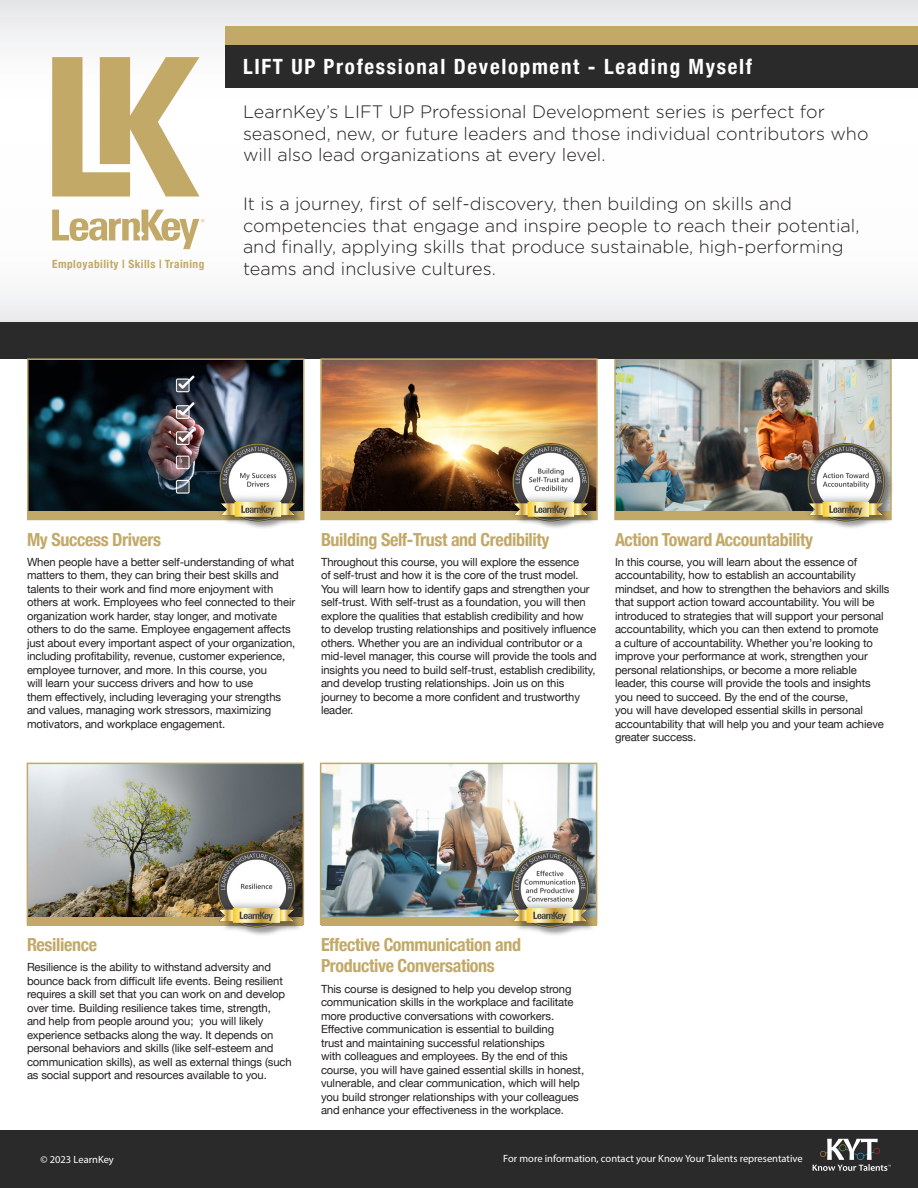
<style>
.page{position:relative;width:918px;height:1188px;background:#fff}
.page>*{position:absolute;margin:0;border:0;box-sizing:border-box;transform-origin:0 0}
.t1{font:700 condensed 21px "Helvetica Neue";letter-spacing:.08em;color:#fff}
.t2{font:300 18px/21.6px "Gotham Rounded";color:#231f20}
.Packages{font:700 condensed 18px "Helvetica Neue";letter-spacing:-.02em;color:#c2a968}
.t3{font:700 condensed 11.4px "Helvetica Neue";letter-spacing:.04em;color:#c2a968}
.body{font:11.25px/13.5px "Helvetica Neue";letter-spacing:-.01em;color:#231f20}
.t4{font:10.5px "Myriad Pro";color:#fff}
</style>
<div class="page">
<div style="left:0;top:1130px;width:918px;height:58px;background:#2a2a2a"></div>
<img style="left:617px;top:361px;width:272px;height:150px">
<div style="left:614px;top:358px;width:278px;height:162px;border:2px solid #c2a968"></div>
<svg style="left:0;top:0;width:918px;height:322px"></svg>
<div style="left:226px;top:45px;width:692px;height:42px;background:#2a2a2a"></div>
<div style="left:226px;top:26px;width:692px;height:19px;background:#c2a968"></div>
<div style="left:0;top:322px;width:918px;height:37px;background:#2a2a2a"></div>
<img style="left:30px;top:361px;width:271px;height:150px">
<div style="left:27px;top:358px;width:277px;height:162px;border:2px solid #c2a968"></div>
<img style="left:323px;top:361px;width:272px;height:150px">
<div style="left:320px;top:358px;width:278px;height:162px;border:2px solid #c2a968"></div>
<div style="left:615px;top:511px;width:276px;height:9px;background:#c2a968"></div>
<div style="left:27px;top:511px;width:276px;height:9px;background:#c2a968"></div>
<img style="left:30px;top:766px;width:271px;height:151px">
<div style="left:27px;top:763px;width:277px;height:162px;border:2px solid #c2a968"></div>
<div style="left:27px;top:917px;width:276px;height:8px;background:#c2a968"></div>
<div style="left:321px;top:511px;width:276px;height:9px;background:#c2a968"></div>
<div style="left:219px;top:445px;width:87px;height:86px;background:#231f20;opacity:.45"></div>
<img style="left:211px;top:444px;width:93px;height:80px">
<img style="left:323px;top:766px;width:271px;height:151px">
<div style="left:320px;top:763px;width:277px;height:162px;border:2px solid #c2a968"></div>
<div style="left:321px;top:917px;width:276px;height:8px;background:#c2a968"></div>
<div style="left:513px;top:445px;width:87px;height:86px;background:#231f20;opacity:.45"></div>
<img style="left:504px;top:444px;width:93px;height:80px">
<div style="left:807px;top:445px;width:87px;height:86px;background:#231f20;opacity:.45"></div>
<img style="left:799px;top:444px;width:93px;height:80px">
<div style="left:218px;top:851px;width:87px;height:86px;background:#231f20;opacity:.45"></div>
<img style="left:210px;top:850px;width:93px;height:81px">
<div style="left:512px;top:851px;width:87px;height:86px;background:#231f20;opacity:.45"></div>
<img style="left:503px;top:850px;width:93px;height:81px">
<svg style="left:52px;top:210px;width:152px;height:39px"></svg>
<svg style="left:52px;top:57px;width:148px;height:140px"></svg>
<svg style="left:813px;top:1139px;width:78px;height:32px"></svg>
<p class="t3" style="left:52px;top:255px;width:154px">Employability | Skills | Training</p>
<p class="t1" style="left:243px;top:49px;width:511px">LIFT UP Professional Development - Leading Myself</p>
<p class="t2" style="left:243px;top:100px;width:627px">LearnKey’s LIFT UP Professional Development series is perfect for seasoned, new, or future leaders and those individual contributors who will also lead organizations at every level.</p>
<p class="t2" style="left:243px;top:192px;width:618px">It is a journey, first of self-discovery, then building on skills and competencies that engage and inspire people to reach their potential, and finally, applying skills that produce sustainable, high-performing teams and inclusive cultures.</p>
<p class="Packages" style="left:27px;top:524px;width:136px">My Success Drivers</p>
<p class="body" style="left:27px;top:556px;width:270px">When people have a better self-understanding of what matters to them, they can bring their best skills and talents to their work and find more enjoyment with others at work. Employees who feel connected to their organization work harder, stay longer, and motivate others to do the same. Employee engagement affects just about every important aspect of your organization, including profitability, revenue, customer experience, employee turnover, and more. In this course, you<br>will learn your success drivers and how to use<br>them effectively, including leveraging your strengths and values, managing work stressors, maximizing motivators, and workplace engagement.</p>
<p class="Packages" style="left:321px;top:524px;width:230px">Building Self-Trust and Credibility</p>
<p class="body" style="left:321px;top:556px;width:277px">Throughout this course, you will explore the essence<br>of self-trust and how it is the core of the trust model.<br>You will learn how to identify gaps and strengthen your self-trust. With self-trust as a foundation, you will then explore the qualities that establish credibility and how<br>to develop trusting relationships and positively influence others. Whether you are an individual contributor or a mid-level manager, this course will provide the tools and insights you need to build self-trust, establish credibility, and develop trusting relationships. Join us on this journey to become a more confident and trustworthy leader.</p>
<p class="Packages" style="left:615px;top:524px;width:200px">Action Toward Accountability</p>
<p class="body" style="left:615px;top:556px;width:276px">In this course, you will learn about the essence of accountability, how to establish an accountability mindset, and how to strengthen the behaviors and skills that support action toward accountability. You will be introduced to strategies that will support your personal accountability, which you can then extend to promote<br>a culture of accountability. Whether you’re looking to improve your performance at work, strengthen your personal relationships, or become a more reliable leader, this course will provide the tools and insights you need to succeed. By the end of the course,<br>you will have developed essential skills in personal accountability that will help you and your team achieve greater success.</p>
<p class="Packages" style="left:27px;top:929px;width:72px">Resilience</p>
<p class="body" style="left:27px;top:961px;width:266px">Resilience is the ability to withstand adversity and bounce back from difficult life events. Being resilient requires a skill set that you can work on and develop over time. Building resilience takes time, strength, and help from people around you; you will likely experience setbacks along the way. It depends on personal behaviors and skills (like self-esteem and communication skills), as well as external things (such as social support and resources available to you.</p>
<p class="Packages" style="left:321px;top:929px;width:202px">Effective Communication and</p>
<p class="Packages" style="left:321px;top:951px;width:175px">Productive Conversations</p>
<p class="body" style="left:321px;top:983px;width:265px">This course is designed to help you develop strong communication skills in the workplace and facilitate more productive conversations with coworkers.<br>Effective communication is essential to building<br>trust and maintaining successful relationships<br>with colleagues and employees. By the end of this course, you will have gained essential skills in honest, vulnerable, and clear communication, which will help you build stronger relationships with your colleagues and enhance your effectiveness in the workplace.</p>
<p class="t4" style="left:40px;top:1153px;width:75px">© 2023 LearnKey</p>
<p class="t4" style="left:503px;top:1152px;width:301px">For more information, contact your Know Your Talents representative</p>
</div>
